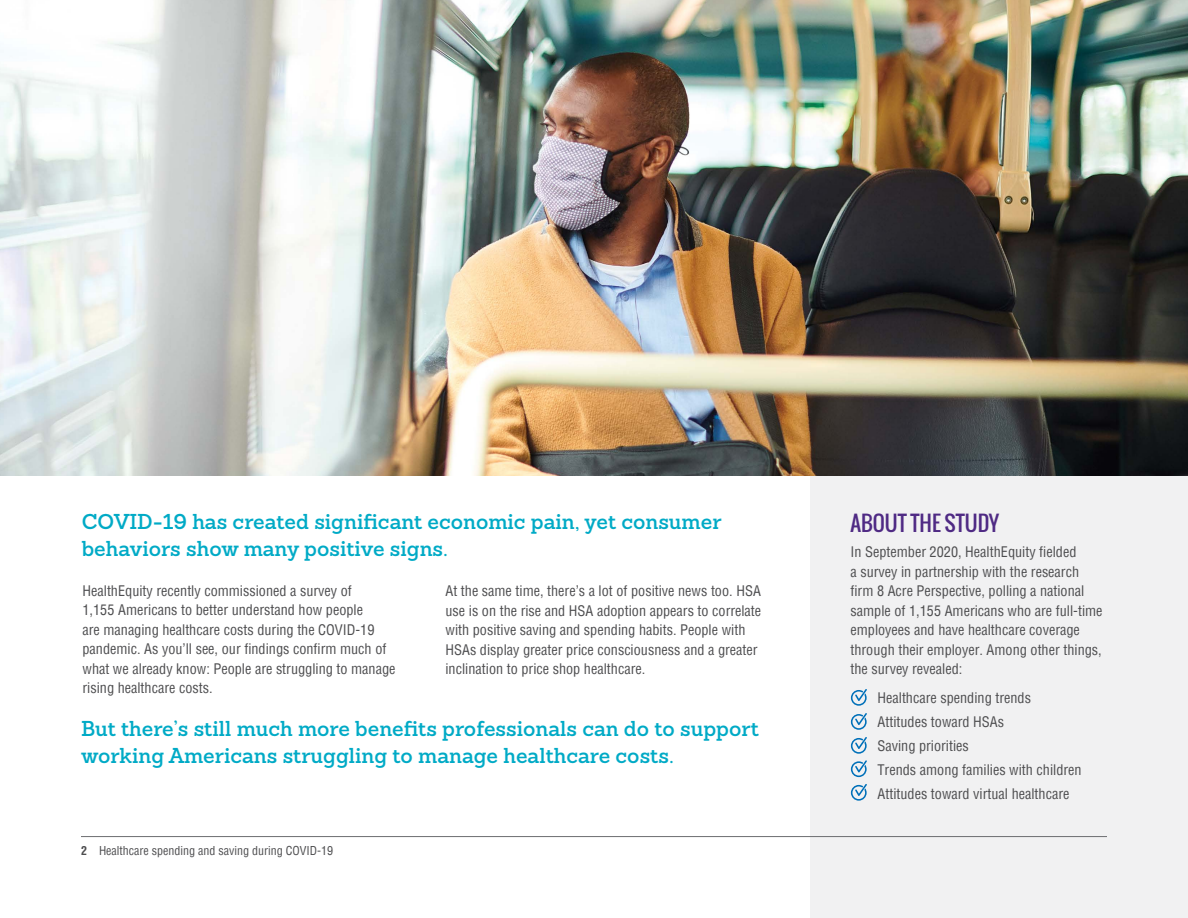
<style>
.page{position:relative;width:1188px;height:918px;background:#fff}
.page>*{position:absolute;margin:0;border:0;box-sizing:border-box;transform-origin:0 0}
.t1{font:600 21px/27px "Sanchez Slab";color:#00aac6}
.t2{font:21px "Oswald";color:#4f2a84}
.t3{font:condensed 14.25px/19.5px "Helvetica";color:#4d4d4f}
.t4{font:condensed 12px "Helvetica";color:#4d4d4f}
.s1{font-family:"Helvetica LT Std";font-weight:700}
</style>
<div class="page">
<div style="left:810px;top:475px;width:378px;height:443px;background:#f1f1f2"></div>
<img style="left:0;top:0;width:1188px;height:475px">
<hr style="left:81px;top:836px;width:1026px;height:1px;background:#6d6e71">
<svg style="left:851px;top:689px;width:16px;height:17px"></svg>
<svg style="left:851px;top:784px;width:16px;height:17px"></svg>
<svg style="left:851px;top:760px;width:16px;height:17px"></svg>
<svg style="left:851px;top:737px;width:16px;height:17px"></svg>
<svg style="left:851px;top:713px;width:16px;height:17px"></svg>
<h1 class="t1" style="left:82px;top:508px;width:641px">COVID-19 has created significant economic pain, yet consumer behaviors show many positive signs.</h1>
<p class="t3" style="left:446px;top:581px;width:317px">At the same time, there’s a lot of positive news too. HSA use is on the rise and HSA adoption appears to correlate with positive saving and spending habits. People with HSAs display greater price consciousness and a greater inclination to price shop healthcare.</p>
<p class="t3" style="left:82px;top:581px;width:315px">HealthEquity recently commissioned a survey of<br>1,155 Americans to better understand how people<br>are managing healthcare costs during the COVID-19 pandemic. As you’ll see, our findings confirm much of what we already know: People are struggling to manage rising healthcare costs.</p>
<h1 class="t1" style="left:81px;top:714px;width:679px">But there’s still much more benefits professionals can do to support working Americans struggling to manage healthcare costs.</h1>
<p class="t4" style="left:81px;top:843px;width:254px"><span class="s1">2</span> Healthcare spending and saving during COVID-19</p>
<h1 class="t2" style="left:850px;top:507px;width:150px">ABOUT THE STUDY</h1>
<p class="t3" style="left:850px;top:542px;width:254px">In September 2020, HealthEquity fielded<br>a survey in partnership with the research firm 8 Acre Perspective, polling a national sample of 1,155 Americans who are full-time employees and have healthcare coverage through their employer. Among other things, the survey revealed:</p>
<p class="t3" style="left:878px;top:685px;width:206px;line-height:24px">Healthcare spending trends<br>Attitudes toward HSAs<br>Saving priorities<br>Trends among families with children<br>Attitudes toward virtual healthcare</p>
</div>
